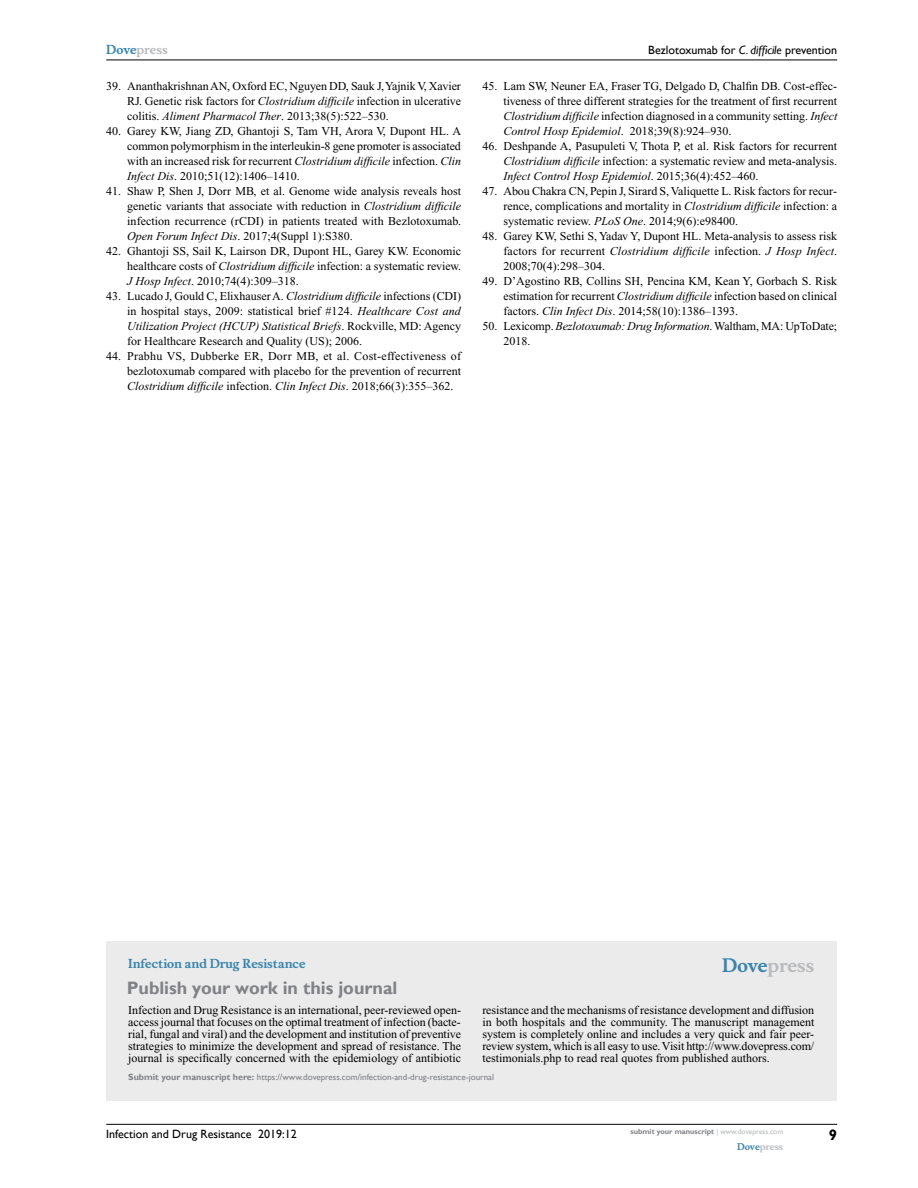
<style>
.page{position:relative;width:918px;height:1188px;background:#fff}
.page>*{position:absolute;margin:0;border:0;box-sizing:border-box;transform-origin:0 0}
.t1{font:700 18px "Gill Sans";color:#808285}
.t2{font:700 18px "Musee";color:#b8babc}
.t3{font:700 15px "Gill Sans";color:#000}
.t4{font:12px/15px "Times New Roman";color:#000;text-align:justify}
.t5{font:12px "Gill Sans";color:#000}
.t6{font:700 12px "Musee";color:#3785ad}
.t7{font:700 12px "Musee";color:#b8babc}
.t8{font:9px "Gill Sans";color:#808285}
.t9{font:700 9px "Musee";color:#b8babc}
.t10{font:700 7.5px "Gill Sans";color:#808285}
.s1{color:#3785ad}
.s2{font-style:italic}
.s3{font-weight:700}
.s4{font-weight:400;color:#b8babc}
</style>
<div class="page">
<div style="left:106px;top:941px;width:731px;height:159px;background:#ebebec"></div>
<hr style="left:106px;top:1124px;width:731px;height:1px;background:#000">
<hr style="left:106px;top:60px;width:731px;height:1px;background:#000">
<p class="t7" style="left:106px;top:43px;width:63px"><span class="s1">Dove</span>press</p>
<p class="t4" style="left:127px;top:79px;width:335px;text-indent:-21px">39. Ananthakrishnan AN, Oxford EC, Nguyen DD, Sauk J, Yajnik V, Xavier RJ. Genetic risk factors for <span class="s2">Clostridium difficile</span> infection in ulcerative colitis. <span class="s2">Aliment Pharmacol Ther</span>. 2013;38(5):522–530.</p>
<p class="t4" style="left:127px;top:124px;width:335px;text-indent:-21px">40. Garey KW, Jiang ZD, Ghantoji S, Tam VH, Arora V, Dupont HL. A common polymorphism in the interleukin-8 gene promoter is associated with an increased risk for recurrent <span class="s2">Clostridium difficile</span> infection. <span class="s2">Clin Infect Dis</span>. 2010;51(12):1406–1410.</p>
<p class="t4" style="left:127px;top:184px;width:335px;text-indent:-21px">41. Shaw P, Shen J, Dorr MB, et al. Genome wide analysis reveals host genetic variants that associate with reduction in <span class="s2">Clostridium difficile </span>infection recurrence (rCDI) in patients treated with Bezlotoxumab.<br><span class="s2">Open Forum Infect Dis</span>. 2017;4(Suppl 1):S380.</p>
<p class="t4" style="left:127px;top:244px;width:335px;text-indent:-21px">42. Ghantoji SS, Sail K, Lairson DR, Dupont HL, Garey KW. Economic healthcare costs of <span class="s2">Clostridium difficile</span> infection: a systematic review.<br><span class="s2">J Hosp Infect</span>. 2010;74(4):309–318.</p>
<p class="t4" style="left:127px;top:289px;width:335px;text-indent:-21px">43. Lucado J, Gould C, Elixhauser A. <span class="s2">Clostridium difficile</span> infections (CDI) in hospital stays, 2009: statistical brief #124. <span class="s2">Healthcare Cost and Utilization Project (HCUP) Statistical Briefs</span>. Rockville, MD: Agency for Healthcare Research and Quality (US); 2006.</p>
<p class="t4" style="left:127px;top:349px;width:335px;text-indent:-21px">44. Prabhu VS, Dubberke ER, Dorr MB, et al. Cost-effectiveness of bezlotoxumab compared with placebo for the prevention of recurrent <span class="s2">Clostridium difficile</span> infection. <span class="s2">Clin Infect Dis</span>. 2018;66(3):355–362.</p>
<p class="t5" style="left:648px;top:43px;width:190px">Bezlotoxumab for <span class="s2">C. difficile</span> prevention</p>
<p class="t4" style="left:503px;top:79px;width:336px;text-indent:-21px">45. Lam SW, Neuner EA, Fraser TG, Delgado D, Chalfin DB. Cost-effec&shy;tiveness of three different strategies for the treatment of first recurrent <span class="s2">Clostridium difficile</span> infection diagnosed in a community setting. <span class="s2">Infect Control Hosp Epidemiol</span>. 2018;39(8):924–930.</p>
<p class="t4" style="left:503px;top:139px;width:335px;text-indent:-21px">46. Deshpande A, Pasupuleti V, Thota P, et al. Risk factors for recurrent <span class="s2">Clostridium difficile</span> infection: a systematic review and meta-analysis.<br><span class="s2">Infect Control Hosp Epidemiol</span>. 2015;36(4):452–460.</p>
<p class="t4" style="left:503px;top:184px;width:335px;text-indent:-21px">47. Abou Chakra CN, Pepin J, Sirard S, Valiquette L. Risk factors for recur&shy;rence, complications and mortality in <span class="s2">Clostridium difficile</span> infection: a systematic review. <span class="s2">PLoS One</span>. 2014;9(6):e98400.</p>
<p class="t4" style="left:503px;top:229px;width:335px;text-indent:-21px">48. Garey KW, Sethi S, Yadav Y, Dupont HL. Meta-analysis to assess risk factors for recurrent <span class="s2">Clostridium difficile</span> infection. <span class="s2">J Hosp Infect</span>.<br>2008;70(4):298–304.</p>
<p class="t4" style="left:503px;top:274px;width:335px;text-indent:-21px">49. D’Agostino RB, Collins SH, Pencina KM, Kean Y, Gorbach S. Risk estimation for recurrent <span class="s2">Clostridium difficile</span> infection based on clinical factors. <span class="s2">Clin Infect Dis</span>. 2014;58(10):1386–1393.</p>
<p class="t4" style="left:503px;top:319px;width:335px;text-indent:-21px">50. Lexicomp. <span class="s2">Bezlotoxumab: Drug Information</span>. Waltham, MA: UpToDate;<br>2018.</p>
<p class="t6" style="left:128px;top:956px;width:179px">Infection and Drug Resistance</p>
<h1 class="t1" style="left:127px;top:977px;width:272px">Publish your work in this journal</h1>
<h1 class="t2" style="left:722px;top:955px;width:94px"><span class="s1">Dove</span>press</h1>
<p class="t4" style="left:128px;top:1004px;width:334px;line-height:12px">Infection and Drug Resistance is an international, peer-reviewed open&shy;access journal that focuses on the optimal treatment of infection (bacte&shy;rial, fungal and viral) and the development and institution of preventive strategies to minimize the development and spread of resistance. The journal is specifically concerned with the epidemiology of antibiotic</p>
<p class="t4" style="left:482px;top:1004px;width:334px;line-height:12px">resistance and the mechanisms of resistance development and diffusion in both hospitals and the community. The manuscript management system is completely online and includes a very quick and fair peer&shy;review system, which is all easy to use. Visit http://www.dovepress.com/ testimonials.php to read real quotes from published authors.</p>
<p class="t8" style="left:128px;top:1072px;width:367px"><span class="s3">Submit your manuscript here:</span> https://www.dovepress.com/infection-and-drug-resistance-journal</p>
<p class="t5" style="left:106px;top:1127px;width:192px">Infection and Drug Resistance 2019:12</p>
<p class="t10" style="left:631px;top:1127px;width:154px">submit your manuscript <span class="s4">| www.dovepress.com</span></p>
<p class="t9" style="left:737px;top:1141px;width:48px"><span class="s1">Dove</span>press</p>
<p class="t3" style="left:829px;top:1126px;width:10px">9</p>
</div>
